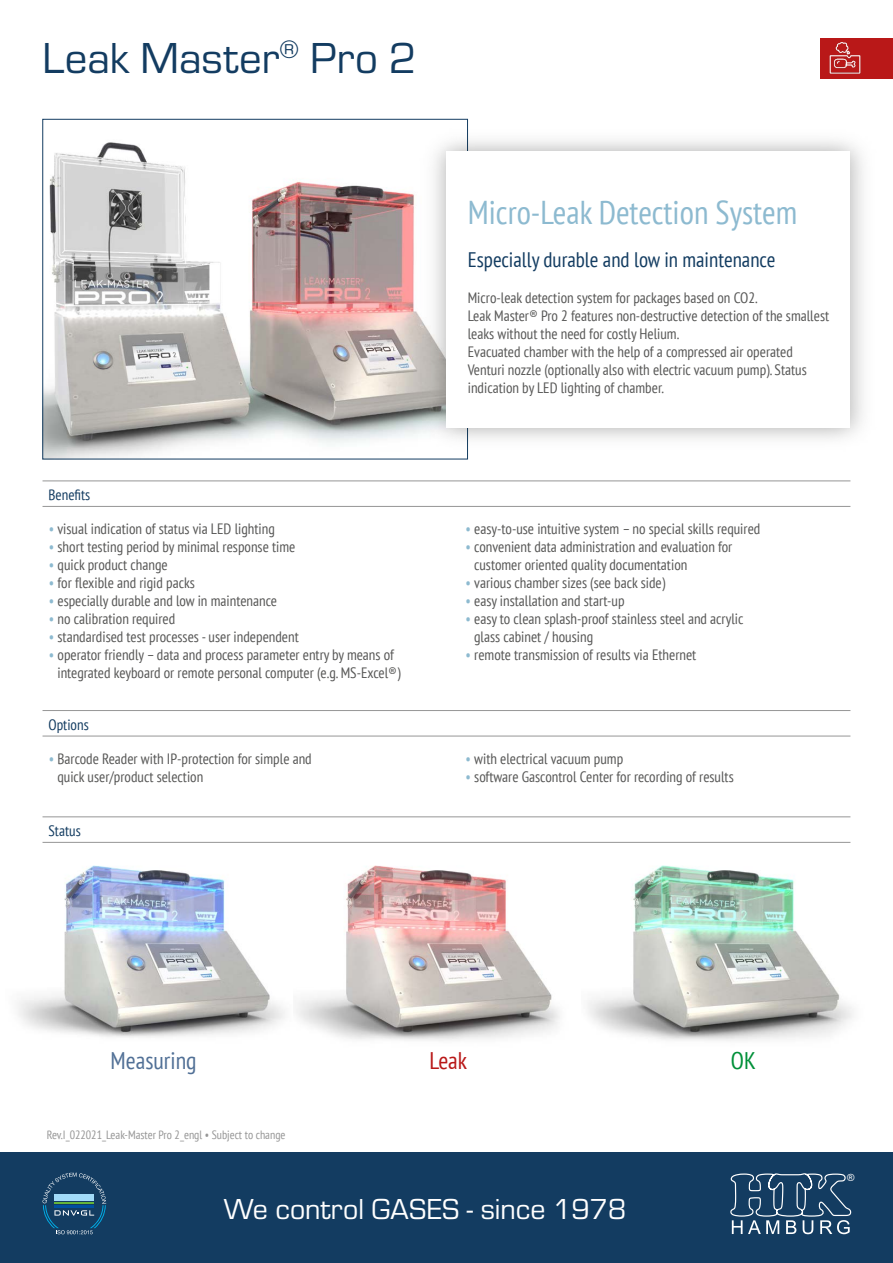
<style>
.page{position:relative;width:893px;height:1263px;background:#fff}
.page>*{position:absolute;margin:0;border:0;box-sizing:border-box;transform-origin:0 0}
.t1{font:45px "Eurostile";color:#133c61}
.t2{font:condensed 33px "PT Sans";color:#8dbad0}
.t3{font:30px "Eurostile";color:#fff}
.t4{font:condensed 24px "PT Sans";color:#517096}
.t5{font:condensed 24px "PT Sans";color:#b91818}
.t6{font:condensed 24px "PT Sans";color:#009039}
.t7{font:condensed 21px "PT Sans";color:#133c61}
.t8{font:condensed 15px/18px "PT Sans";color:#575756}
.t9{font:condensed 15px "PT Sans";color:#133c61}
.t10{font:condensed 12px "PT Sans";color:#969696}
.t11{font:9.9px "Arial";color:#fff}
.s1{color:#8dbad0}
</style>
<div class="page">
<div style="left:0;top:1152px;width:893px;height:111px;background:#133c61"></div>
<svg style="left:43px;top:1172px;width:63px;height:62px"></svg>
<svg style="left:730px;top:1173px;width:122px;height:61px"></svg>
<div style="left:821px;top:38px;width:72px;height:41px;background:#b91818"></div>
<img style="left:829px;top:43px;width:32px;height:31px">
<img style="left:45px;top:142px;width:370px;height:315px">
<img style="left:415px;top:123px;width:449px;height:332px">
<div style="left:446px;top:151px;width:404px;height:276px;background:#fff"></div>
<hr style="left:43px;top:480px;width:807px;height:1px;background:#969696">
<hr style="left:43px;top:506px;width:807px;height:1px;background:#969696">
<hr style="left:43px;top:710px;width:807px;height:1px;background:#969696">
<hr style="left:43px;top:736px;width:807px;height:1px;background:#969696">
<hr style="left:43px;top:816px;width:807px;height:1px;background:#969696">
<hr style="left:43px;top:842px;width:807px;height:1px;background:#969696">
<img style="left:18px;top:865px;width:267px;height:172px">
<img style="left:588px;top:865px;width:265px;height:176px">
<img style="left:296px;top:865px;width:264px;height:176px">
<h1 class="t1" style="left:43px;top:34px;width:376px">Leak Master<sup>®</sup> Pro 2</h1>
<p class="t9" style="left:49px;top:485px;width:43px">Benefits</p>
<p class="t8" style="left:49px;top:519px;width:228px"><span class="s1">•</span> visual indication of status via LED lighting</p>
<p class="t8" style="left:49px;top:537px;width:248px"><span class="s1">•</span> short testing period by minimal response time</p>
<p class="t8" style="left:49px;top:555px;width:120px"><span class="s1">•</span> quick product change</p>
<p class="t8" style="left:49px;top:573px;width:148px"><span class="s1">•</span> for flexible and rigid packs</p>
<p class="t8" style="left:49px;top:591px;width:230px"><span class="s1">•</span> especially durable and low in maintenance</p>
<p class="t8" style="left:49px;top:609px;width:128px"><span class="s1">•</span> no calibration required</p>
<p class="t8" style="left:49px;top:627px;width:251px"><span class="s1">•</span> standardised test processes - user independent</p>
<p class="t8" style="left:49px;top:645px;width:353px;text-align:center"><span class="s1">•</span> operator friendly – data and process parameter entry by means of integrated keyboard or remote personal computer (e.g. MS-Excel®)</p>
<h2 class="t2" style="left:468px;top:191px;width:331px">Micro-Leak Detection System</h2>
<h3 class="t7" style="left:468px;top:246px;width:309px">Especially durable and low in maintenance</h3>
<p class="t8" style="left:468px;top:289px;width:363px">Micro-leak detection system for packages based on CO2.<br>Leak Master® Pro 2 features non-destructive detection of the smallest leaks without the need for costly Helium.<br>Evacuated chamber with the help of a compressed air operated Venturi nozzle (optionally also with electric vacuum pump). Status indication by LED lighting of chamber.</p>
<p class="t8" style="left:466px;top:519px;width:296px"><span class="s1">•</span> easy-to-use intuitive system – no special skills required</p>
<p class="t8" style="left:474px;top:537px;width:260px;text-indent:-9px"><span class="s1">•</span> convenient data administration and evaluation for customer oriented quality documentation</p>
<p class="t8" style="left:466px;top:573px;width:201px"><span class="s1">•</span> various chamber sizes (see back side)</p>
<p class="t8" style="left:466px;top:591px;width:161px"><span class="s1">•</span> easy installation and start-up</p>
<p class="t8" style="left:474px;top:609px;width:271px;text-indent:-9px"><span class="s1">•</span> easy to clean splash-proof stainless steel and acrylic glass cabinet / housing</p>
<p class="t8" style="left:466px;top:645px;width:232px"><span class="s1">•</span> remote transmission of results via Ethernet</p>
<p class="t9" style="left:49px;top:715px;width:42px">Options</p>
<p class="t8" style="left:57px;top:749px;width:256px;text-indent:-9px"><span class="s1">•</span> Barcode Reader with IP-protection for simple and quick user/product selection</p>
<p class="t8" style="left:466px;top:749px;width:159px"><span class="s1">•</span> with electrical vacuum pump</p>
<p class="t8" style="left:466px;top:767px;width:270px"><span class="s1">•</span> software Gascontrol Center for recording of results</p>
<p class="t9" style="left:49px;top:821px;width:34px">Status</p>
<h3 class="t4" style="left:111px;top:1045px;width:88px">Measuring</h3>
<h3 class="t5" style="left:429px;top:1045px;width:39px">Leak</h3>
<h3 class="t6" style="left:731px;top:1045px;width:27px">OK</h3>
<p class="t10" style="left:47px;top:1127px;width:240px">Rev.I_022021_Leak-Master Pro 2_engl • Subject to change</p>
<h3 class="t3" style="left:224px;top:1193px;width:404px">We control GASES - since 1978</h3>
<p class="t11" style="left:847px;top:1171px;width:9px">®</p>
</div>
